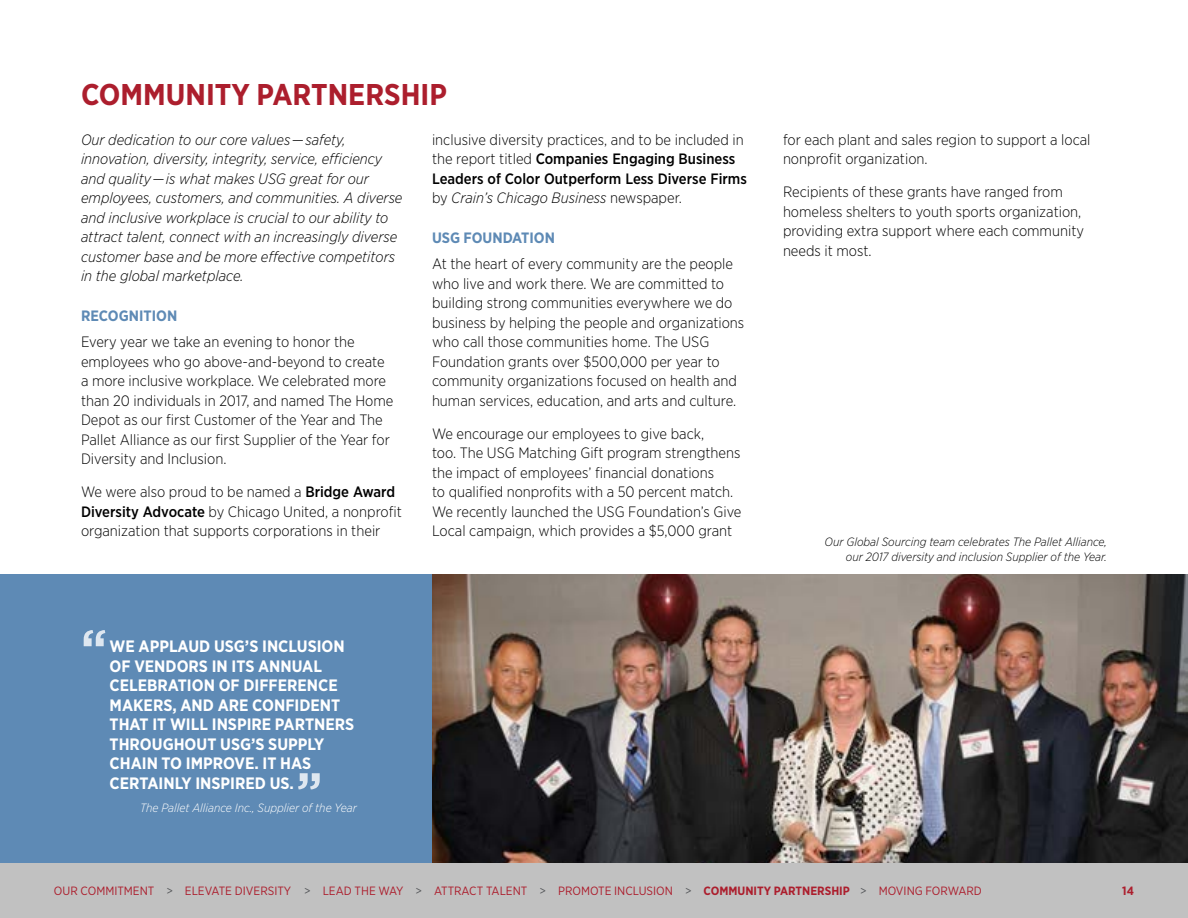
<style>
.page{position:relative;width:1188px;height:918px;background:#fff}
.page>*{position:absolute;margin:0;border:0;box-sizing:border-box;transform-origin:0 0}
.t1{font:700 51.3px "Gotham Narrow";color:#fff}
.t2{font:700 30px "Gotham Narrow";color:#ac1e2d}
.t3{font:700 16.5px/19.5px "Gotham Narrow";color:#fff}
.t4{font:300 15px/19.5px "Gotham Narrow";color:#000}
.t5{font:italic 300 15px/19.5px "Gotham Narrow";color:#000}
.t6{font:700 15px "Gotham Narrow";color:#5e8ab5}
.t7{font:12px "Gotham Narrow";color:#ac1e2d}
.t8{font:italic 300 12px/14.4px "Gotham Narrow";color:#000;text-align:right}
.t9{font:italic 300 12px "Gotham Narrow";color:#fff}
.t10{font:700 12px "Gotham Narrow";color:#ac1e2d}
.s1{font-weight:500}
.s2{font-style:italic}
.s3{color:#55575a}
.s4{font-weight:700}
</style>
<div class="page">
<div style="left:0;top:574px;width:1188px;height:344px;background:#5e8ab5"></div>
<img style="left:432px;top:574px;width:756px;height:289px">
<div style="left:0;top:863px;width:1188px;height:55px;background:#c1c1c1"></div>
<h2 class="t2" style="left:81px;top:75px;width:367px">COMMUNITY PARTNERSHIP</h2>
<p class="t5" style="left:81px;top:129px;width:323px">Our dedication to our core values—safety, innovation, diversity, integrity, service, efficiency and quality—is what makes USG great for our employees, customers, and communities. A diverse and inclusive workplace is crucial to our ability to attract talent, connect with an increasingly diverse customer base and be more effective competitors in the global marketplace.</p>
<p class="t6" style="left:81px;top:306px;width:98px">RECOGNITION</p>
<p class="t4" style="left:81px;top:332px;width:314px">Every year we take an evening to honor the employees who go above-and-beyond to create a more inclusive workplace. We celebrated more than 20 individuals in 2017, and named The Home Depot as our first Customer of the Year and The Pallet Alliance as our first Supplier of the Year for Diversity and Inclusion.</p>
<p class="t4" style="left:81px;top:482px;width:322px">We were also proud to be named a <span class="s1">Bridge Award<br>Diversity Advocate</span> by Chicago United, a nonprofit organization that supports corporations in their</p>
<p class="t4" style="left:432px;top:129px;width:316px">inclusive diversity practices, and to be included in the report titled <span class="s1">Companies Engaging Business Leaders of Color Outperform Less Diverse Firms </span>by <span class="s2">Crain’s Chicago Business</span> newspaper.</p>
<p class="t6" style="left:432px;top:228px;width:125px">USG FOUNDATION</p>
<p class="t4" style="left:432px;top:254px;width:314px">At the heart of every community are the people who live and work there. We are committed to building strong communities everywhere we do business by helping the people and organizations who call those communities home. The USG Foundation grants over $500,000 per year to community organizations focused on health and human services, education, and arts and culture.</p>
<p class="t4" style="left:432px;top:423px;width:311px">We encourage our employees to give back,<br>too. The USG Matching Gift program strengthens the impact of employees’ financial donations<br>to qualified nonprofits with a 50 percent match.<br>We recently launched the USG Foundation’s Give Local campaign, which provides a $5,000 grant</p>
<h1 class="t1" style="left:81px;top:615px;width:27px">“</h1>
<p class="t3" style="left:110px;top:636px;width:246px">WE APPLAUD USG’S INCLUSION<br>OF VENDORS IN ITS ANNUAL<br>CELEBRATION OF DIFFERENCE<br>MAKERS, AND ARE CONFIDENT<br>THAT IT WILL INSPIRE PARTNERS<br>THROUGHOUT USG’S SUPPLY<br>CHAIN TO IMPROVE. IT HAS<br>CERTAINLY INSPIRED US.</p>
<h1 class="t1" style="left:322px;top:804px;width:27px;rotate:-180deg">“</h1>
<p class="t9" style="left:140px;top:801px;width:218px">The Pallet Alliance Inc., Supplier of the Year</p>
<p class="t4" style="left:783px;top:129px;width:309px">for each plant and sales region to support a local nonprofit organization.</p>
<p class="t4" style="left:783px;top:182px;width:303px">Recipients of these grants have ranged from homeless shelters to youth sports organization, providing extra support where each community needs it most.</p>
<p class="t8" style="left:825px;top:535px;width:284px">Our Global Sourcing team celebrates The Pallet Alliance, our 2017 diversity and inclusion Supplier of the Year.</p>
<p class="t7" style="left:54px;top:883px;width:929px">OUR COMMITMENT <span class="s3">&gt;</span> ELEVATE DIVERSITY <span class="s3">&gt;</span> LEAD THE WAY <span class="s3">&gt;</span> ATTRACT TALENT <span class="s3">&gt;</span> PROMOTE INCLUSION <span class="s3">&gt;</span> <span class="s4">COMMUNITY PARTNERSHIP</span> <span class="s3">&gt;</span> MOVING FORWARD</p>
<p class="t10" style="left:1122px;top:883px;width:13px">14</p>
</div>
